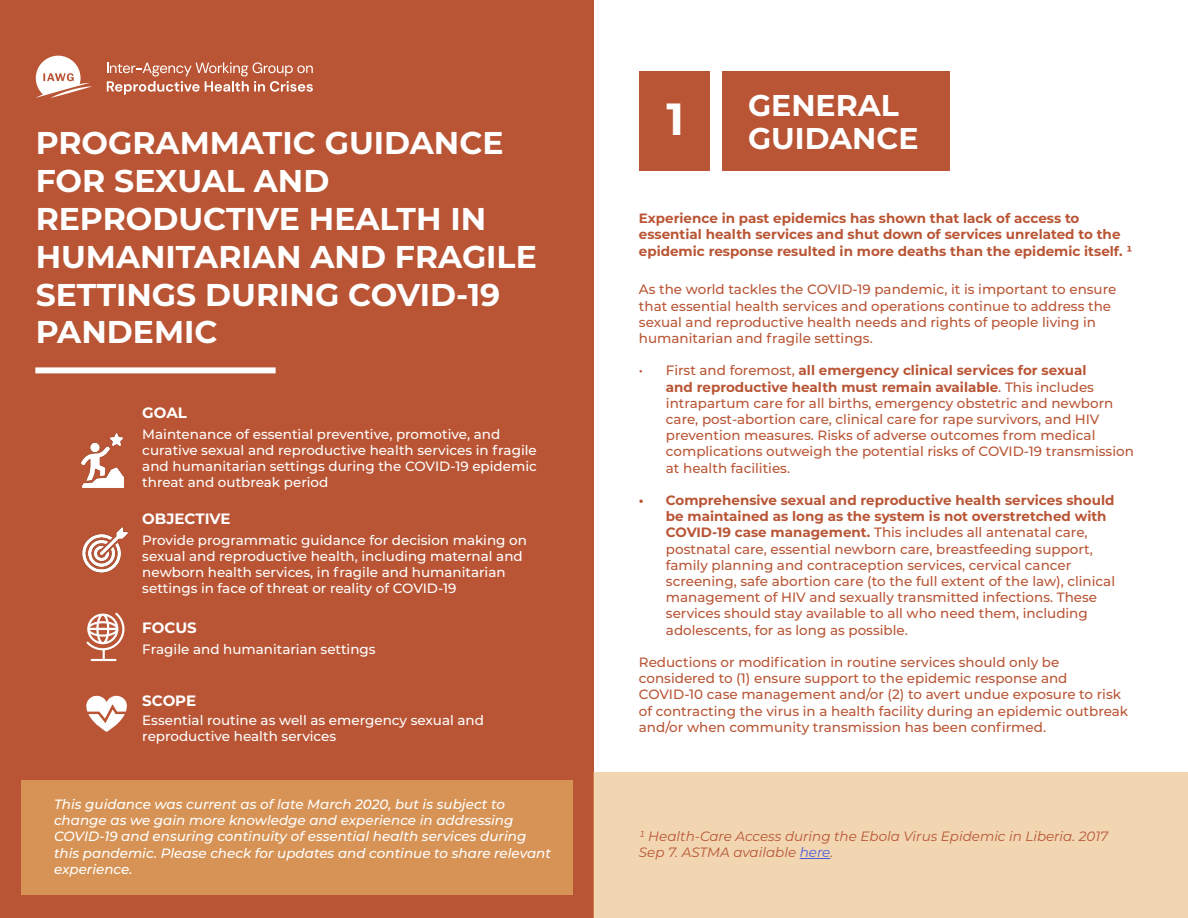
<style>
.page{position:relative;width:1188px;height:918px;background:#fff}
.page>*{position:absolute;margin:0;border:0;box-sizing:border-box;transform-origin:0 0}
.t1{font:700 45px "Montserrat";color:#fff}
.t2{font:700 31.5px/37.8px "Montserrat";color:#fff}
.t3{font:700 30px "Montserrat";color:#fff}
.t4{font:700 15px "Montserrat";color:#fff}
.t5{font:500 13.5px/16.2px "Montserrat";color:#b95535}
.t6{font:500 13.5px/16.2px "Montserrat";color:#fff}
.t7{font:italic 500 13.5px/16.2px "Montserrat";color:#fff}
.t8{font:700 13.5px/16.2px "Montserrat";color:#b95535}
.t9{font:italic 13.5px/16.2px "Montserrat";color:#b95535}
.s1{font-weight:700}
.s2{color:#4f5cd6}
</style>
<div class="page">
<div style="left:0;top:0;width:594px;height:918px;background:#b95535"></div>
<img style="left:82px;top:527px;width:46px;height:46px">
<img style="left:82px;top:434px;width:42px;height:53px">
<div style="left:35px;top:367px;width:241px;height:6px;background:#fff"></div>
<svg style="left:107px;top:62px;width:206px;height:33px"></svg>
<svg style="left:35px;top:56px;width:57px;height:42px"></svg>
<div style="left:21px;top:780px;width:552px;height:115px;background:#d79355"></div>
<div style="left:639px;top:71px;width:310px;height:100px;background:#b95535"></div>
<div style="left:594px;top:772px;width:594px;height:146px;background:#f1d6b1"></div>
<hr style="left:800px;top:858px;width:30px;height:1px;background:#4f5cd6">
<div style="left:711px;top:67px;width:11px;height:109px;background:#fff"></div>
<svg style="left:86px;top:613px;width:39px;height:48px"></svg>
<svg style="left:86px;top:695px;width:41px;height:37px"></svg>
<p class="t2" style="left:36px;top:123px;width:503px">PROGRAMMATIC GUIDANCE<br>FOR SEXUAL AND<br>REPRODUCTIVE HEALTH IN<br>HUMANITARIAN AND FRAGILE<br>SETTINGS DURING COVID-19<br>PANDEMIC</p>
<p class="t4" style="left:142px;top:402px;width:46px">GOAL</p>
<p class="t6" style="left:142px;top:425px;width:396px">Maintenance of essential preventive, promotive, and curative sexual and reproductive health services in fragile and humanitarian settings during the COVID-19 epidemic threat and outbreak period</p>
<p class="t4" style="left:142px;top:508px;width:90px">OBJECTIVE</p>
<p class="t6" style="left:142px;top:531px;width:386px">Provide programmatic guidance for decision making on sexual and reproductive health, including maternal and newborn health services, in fragile and humanitarian settings in face of threat or reality of COVID-19</p>
<p class="t4" style="left:142px;top:617px;width:56px">FOCUS</p>
<p class="t6" style="left:142px;top:640px;width:235px">Fragile and humanitarian settings</p>
<p class="t4" style="left:142px;top:690px;width:55px">SCOPE</p>
<p class="t6" style="left:142px;top:711px;width:343px">Essential routine as well as emergency sexual and reproductive health services</p>
<p class="t7" style="left:54px;top:796px;width:499px">This guidance was current as of late March 2020, but is subject to change as we gain more knowledge and experience in addressing COVID-19 and ensuring continuity of essential health services during this pandemic. Please check for updates and continue to share relevant experience.</p>
<p class="t1" style="left:667px;top:86px;width:19px">1</p>
<p class="t3" style="left:748px;top:84px;width:152px">GENERAL</p>
<p class="t3" style="left:748px;top:117px;width:172px">GUIDANCE</p>
<p class="t8" style="left:639px;top:210px;width:485px">Experience in past epidemics has shown that lack of access to essential health services and shut down of services unrelated to the epidemic response resulted in more deaths than the epidemic itself.</p>
<p class="t5" style="left:639px;top:281px;width:479px">As the world tackles the COVID-19 pandemic, it is important to ensure that essential health services and operations continue to address the sexual and reproductive health needs and rights of people living in humanitarian and fragile settings.</p>
<p class="t5" style="left:666px;top:362px;width:470px;text-indent:-27px">• First and foremost, <span class="s1">all emergency clinical services for sexual<br>and reproductive health must remain available</span>. This includes intrapartum care for all births, emergency obstetric and newborn care, post-abortion care, clinical care for rape survivors, and HIV prevention measures. Risks of adverse outcomes from medical complications outweigh the potential risks of COVID-19 transmission at health facilities.</p>
<p class="t5" style="left:666px;top:492px;width:451px;text-indent:-27px"><span class="s1">• Comprehensive sexual and reproductive health services should be maintained as long as the system is not overstretched with COVID-19 case management.</span> This includes all antenatal care, postnatal care, essential newborn care, breastfeeding support, family planning and contraception services, cervical cancer screening, safe abortion care (to the full extent of the law), clinical management of HIV and sexually transmitted infections. These services should stay available to all who need them, including adolescents, for as long as possible.</p>
<p class="t5" style="left:639px;top:654px;width:491px">Reductions or modification in routine services should only be considered to (1) ensure support to the epidemic response and COVID-10 case management and/or (2) to avert undue exposure to risk of contracting the virus in a health facility during an epidemic outbreak and/or when community transmission has been confirmed.</p>
<p class="t9" style="left:639px;top:828px;width:471px;text-indent:9px">Health-Care Access during the Ebola Virus Epidemic in Liberia. 2017<br>Sep 7. ASTMA available <span class="s2">here</span>.</p>
</div>
